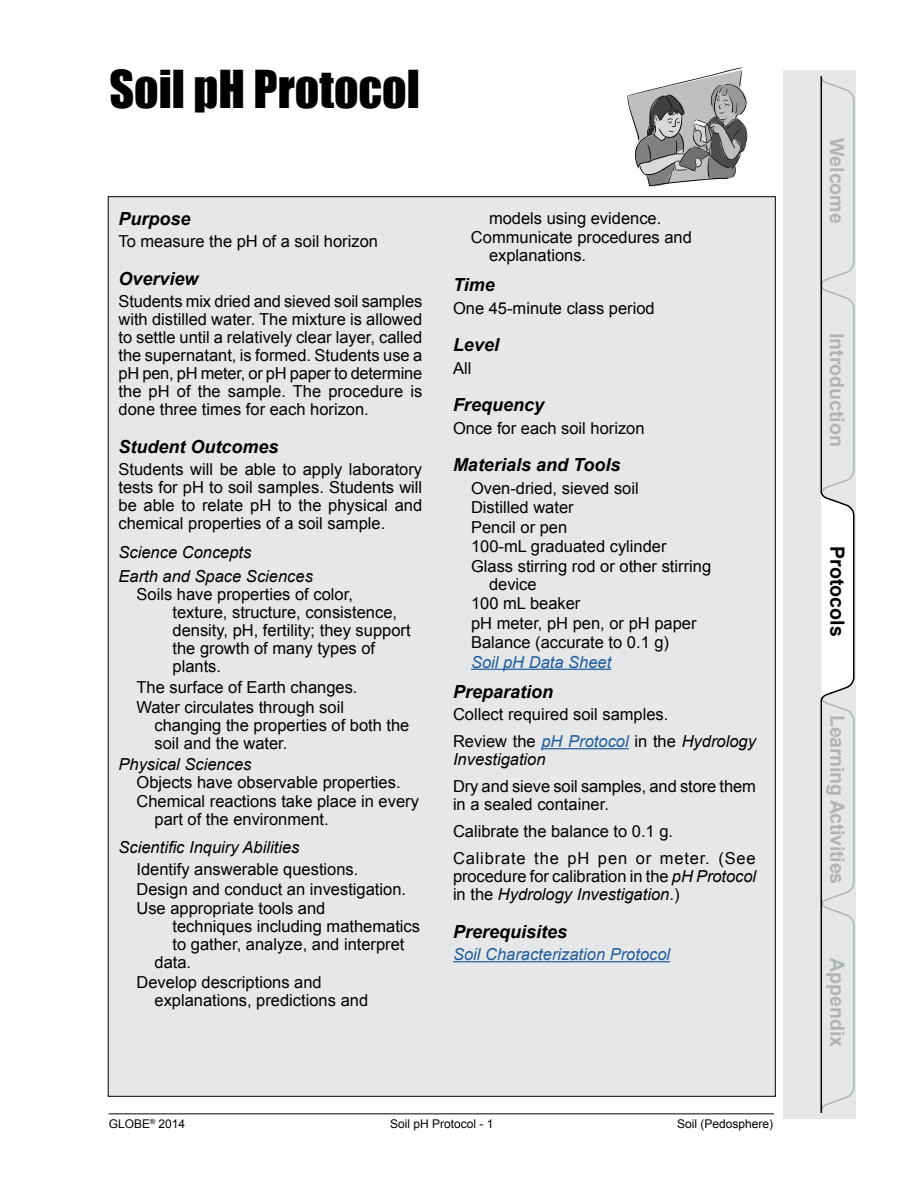
<style>
.page{position:relative;width:918px;height:1188px;background:#fff}
.page>*{position:absolute;margin:0;border:0;box-sizing:border-box;transform-origin:0 0}
.t1{font:48px "Impact";color:#000}
.t2{font:700 19.65px "Arial";color:#b1b4b6}
.t3{font:700 19.65px "Arial";color:#000}
.t4{font:italic 700 18px "Arial";color:#000}
.t5{font:16.5px/18px "Arial";color:#000}
.t6{font:italic 16.5px/24px "Arial";color:#000}
.t7{font:16.5px/27px "Arial";letter-spacing:.05em;color:#000}
.t8{font:italic 16.5px "Arial";color:#215e9e}
.t9{font:12px "Arial";color:#000}
.s1{font-style:italic;color:#215e9e}
.s2{font-style:italic}
</style>
<div class="page">
<hr style="left:109px;top:1113px;width:665px;height:1px;background:#000">
<div style="left:783px;top:70px;width:72px;height:1049px;background:#e6e7e8"></div>
<svg style="left:820px;top:76px;width:35px;height:1037px"></svg>
<div style="left:108px;top:197px;width:667px;height:899px;background:#e6e7e8"></div>
<svg style="left:627px;top:68px;width:120px;height:118px"></svg>
<hr style="left:471px;top:669px;width:140px;height:1px;background:#215e9e">
<hr style="left:541px;top:748px;width:88px;height:1px;background:#215e9e">
<hr style="left:453px;top:961px;width:217px;height:1px;background:#215e9e">
<h1 class="t1" style="left:110px;top:52px;width:312px">Soil pH Protocol</h1>
<p class="t4" style="left:118px;top:206px;width:74px">Purpose</p>
<p class="t5" style="left:118px;top:232px;width:261px">To measure the pH of a soil horizon</p>
<p class="t4" style="left:118px;top:266px;width:82px">Overview</p>
<p class="t5" style="left:118px;top:292px;width:305px;text-align:justify">Students mix dried and sieved soil samples with distilled water. The mixture is allowed to settle until a relatively clear layer, called the supernatant, is formed. Students use a pH pen, pH meter, or pH paper to determine the pH of the sample. The procedure is done three times for each horizon.</p>
<p class="t4" style="left:118px;top:434px;width:162px">Student Outcomes</p>
<p class="t5" style="left:118px;top:460px;width:305px;text-align:justify">Students will be able to apply laboratory tests for pH to soil samples. Students will be able to relate pH to the physical and chemical properties of a soil sample.</p>
<p class="t6" style="left:118px;top:540px;width:196px">Science Concepts<br>Earth and Space Sciences</p>
<p class="t5" style="left:173px;top:585px;width:240px;text-indent:-36px">Soils have properties of color, texture, structure, consistence, density, pH, fertility; they support the growth of many types of plants.</p>
<p class="t5" style="left:137px;top:678px;width:223px;line-height:19.5px">The surface of Earth changes.<br>Water circulates through soil</p>
<p class="t5" style="left:155px;top:716px;width:256px">changing the properties of both the soil and the water.</p>
<p class="t6" style="left:118px;top:752px;width:134px">Physical Sciences</p>
<p class="t5" style="left:137px;top:772px;width:284px;line-height:19.5px">Objects have observable properties.<br>Chemical reactions take place in every</p>
<p class="t5" style="left:155px;top:811px;width:176px">part of the environment.</p>
<p class="t6" style="left:118px;top:835px;width:182px">Scientific Inquiry Abilities</p>
<p class="t5" style="left:137px;top:860px;width:271px;line-height:19.5px">Identify answerable questions.<br>Design and conduct an investigation.<br>Use appropriate tools and</p>
<p class="t5" style="left:173px;top:917px;width:249px">techniques including mathematics</p>
<p class="t5" style="left:173px;top:935px;width:234px">to gather, analyze, and interpret</p>
<p class="t5" style="left:155px;top:953px;width:38px">data.</p>
<p class="t5" style="left:155px;top:973px;width:215px;text-indent:-18px">Develop descriptions and explanations, predictions and</p>
<p class="t5" style="left:471px;top:208px;width:223px;line-height:19.5px;text-indent:18px">models using evidence.<br>Communicate procedures and</p>
<p class="t5" style="left:489px;top:246px;width:99px">explanations.</p>
<p class="t4" style="left:453px;top:273px;width:43px">Time</p>
<p class="t5" style="left:453px;top:299px;width:203px">One 45-minute class period</p>
<p class="t4" style="left:453px;top:333px;width:48px">Level</p>
<p class="t5" style="left:453px;top:359px;width:20px">All</p>
<p class="t4" style="left:453px;top:393px;width:93px">Frequency</p>
<p class="t5" style="left:453px;top:419px;width:193px">Once for each soil horizon</p>
<p class="t4" style="left:453px;top:453px;width:169px">Materials and Tools</p>
<p class="t5" style="left:471px;top:478px;width:242px;line-height:19.5px">Oven-dried, sieved soil<br>Distilled water<br>Pencil or pen<br>100-mL graduated cylinder<br>Glass stirring rod or other stirring</p>
<p class="t5" style="left:471px;top:574px;width:227px;line-height:19.5px;text-indent:18px">device<br>100 mL beaker<br>pH meter, pH pen, or pH paper<br>Balance (accurate to 0.1 g)</p>
<p class="t8" style="left:471px;top:651px;width:142px">Soil pH Data Sheet</p>
<p class="t4" style="left:453px;top:679px;width:102px">Preparation</p>
<p class="t5" style="left:453px;top:701px;width:304px;line-height:27px">Collect required soil samples.<br>Review the <span class="s1">pH Protocol</span> in the <span class="s2">Hydrology</span></p>
<p class="t6" style="left:453px;top:747px;width:94px">Investigation</p>
<p class="t5" style="left:453px;top:777px;width:304px">Dry and sieve soil samples, and store them in a sealed container.</p>
<p class="t7" style="left:453px;top:818px;width:304px">Calibrate the balance to 0.1 g.<br>Calibrate the pH pen or meter. (See</p>
<p class="t5" style="left:453px;top:867px;width:305px">procedure for calibration in the <span class="s2">pH Protocol </span>in the <span class="s2">Hydrology Investigation</span>.)</p>
<p class="t4" style="left:453px;top:919px;width:116px">Prerequisites</p>
<p class="t8" style="left:453px;top:944px;width:219px">Soil Characterization Protocol</p>
<p class="t9" style="left:109px;top:1116px;width:78px">GLOBE<sup>®</sup> 2014</p>
<p class="t9" style="left:390px;top:1116px;width:105px">Soil pH Protocol - 1</p>
<p class="t9" style="left:677px;top:1116px;width:98px">Soil (Pedosphere)</p>
<p class="t2" style="left:850px;top:138px;width:87px;rotate:90deg">Welcome</p>
<p class="t2" style="left:850px;top:333px;width:116px;rotate:90deg">Introduction</p>
<p class="t3" style="left:850px;top:546px;width:92px;rotate:90deg">Protocols</p>
<p class="t2" style="left:850px;top:715px;width:171px;rotate:90deg">Learning Activities</p>
<p class="t2" style="left:850px;top:958px;width:91px;rotate:90deg">Appendix</p>
</div>
